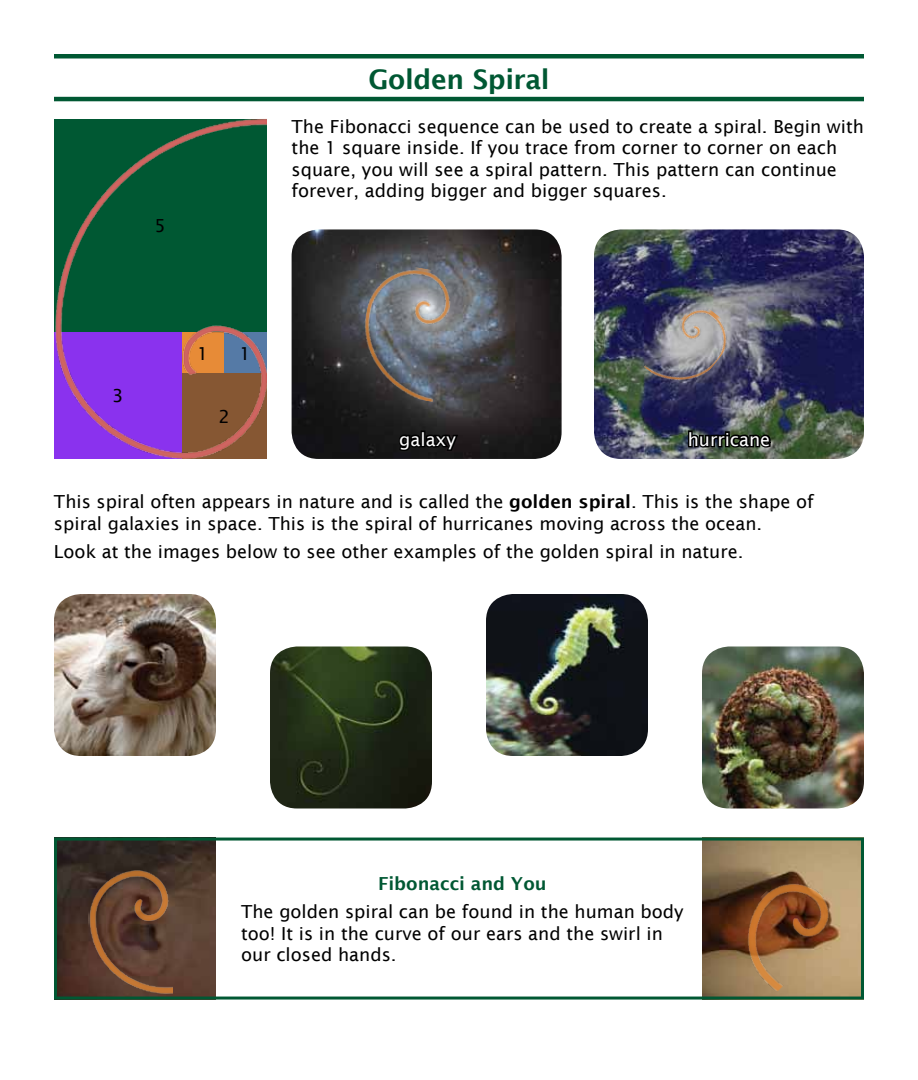
<style>
.page{position:relative;width:918px;height:1080px;background:#fff}
.page>*{position:absolute;margin:0;border:0;box-sizing:border-box;transform-origin:0 0}
.t1{font:600 27px "Lucida Sans";letter-spacing:-.015em;color:#005833}
.t2{font:18px/21.6px "Lucida Sans";color:#000}
.t3{font:600 18px "Lucida Sans";color:#005833}
.t4{font:18px "Lucida Sans";color:#fff}
.s1{font-weight:600}
</style>
<div class="page">
<img style="left:292px;top:229px;width:270px;height:230px">
<img style="left:353px;top:260px;width:103px;height:142px">
<img style="left:594px;top:229px;width:270px;height:230px">
<img style="left:644px;top:299px;width:96px;height:101px">
<img style="left:54px;top:119px;width:213px;height:340px">
<img style="left:58px;top:842px;width:158px;height:154px">
<img style="left:270px;top:646px;width:162px;height:162px">
<img style="left:486px;top:594px;width:162px;height:162px">
<img style="left:54px;top:594px;width:162px;height:162px">
<img style="left:702px;top:646px;width:162px;height:162px">
<img style="left:702px;top:842px;width:158px;height:154px">
<div style="left:54px;top:838px;width:810px;height:162px;border:3px solid #005833"></div>
<img style="left:718px;top:849px;width:146px;height:151px">
<img style="left:89px;top:871px;width:83px;height:123px">
<hr style="left:54px;top:97px;width:810px;height:4px;background:#005833">
<hr style="left:54px;top:54px;width:810px;height:4px;background:#005833">
<div style="left:421px;top:430px;width:4px;height:17px;border:3px solid #000"></div>
<svg style="left:396px;top:431px;width:64px;height:22px"></svg>
<svg style="left:686px;top:429px;width:87px;height:21px;background:#242c27"></svg>
<h1 class="t1" style="left:368px;top:63px;width:183px">Golden Spiral</h1>
<p class="t2" style="left:155px;top:215px;width:13px">5</p>
<p class="t2" style="left:112px;top:385px;width:13px">3</p>
<p class="t2" style="left:197px;top:342px;width:13px">1</p>
<p class="t2" style="left:240px;top:342px;width:13px">1</p>
<p class="t2" style="left:218px;top:406px;width:13px">2</p>
<p class="t2" style="left:292px;top:115px;width:574px">The Fibonacci sequence can be used to create a spiral. Begin with the 1 square inside. If you trace from corner to corner on each square, you will see a spiral pattern. This pattern can continue forever, adding bigger and bigger squares.</p>
<p class="t4" style="left:399px;top:429px;width:58px">galaxy</p>
<p class="t4" style="left:688px;top:429px;width:84px">hurricane</p>
<p class="t2" style="left:54px;top:491px;width:761px">This spiral often appears in nature and is called the <span class="s1">golden spiral</span>. This is the shape of spiral galaxies in space. This is the spiral of hurricanes moving across the ocean.</p>
<p class="t2" style="left:54px;top:541px;width:691px">Look at the images below to see other examples of the golden spiral in nature.</p>
<p class="t3" style="left:378px;top:873px;width:170px">Fibonacci and You</p>
<p class="t2" style="left:241px;top:901px;width:444px">The golden spiral can be found in the human body too! It is in the curve of our ears and the swirl in our closed hands.</p>
</div>
